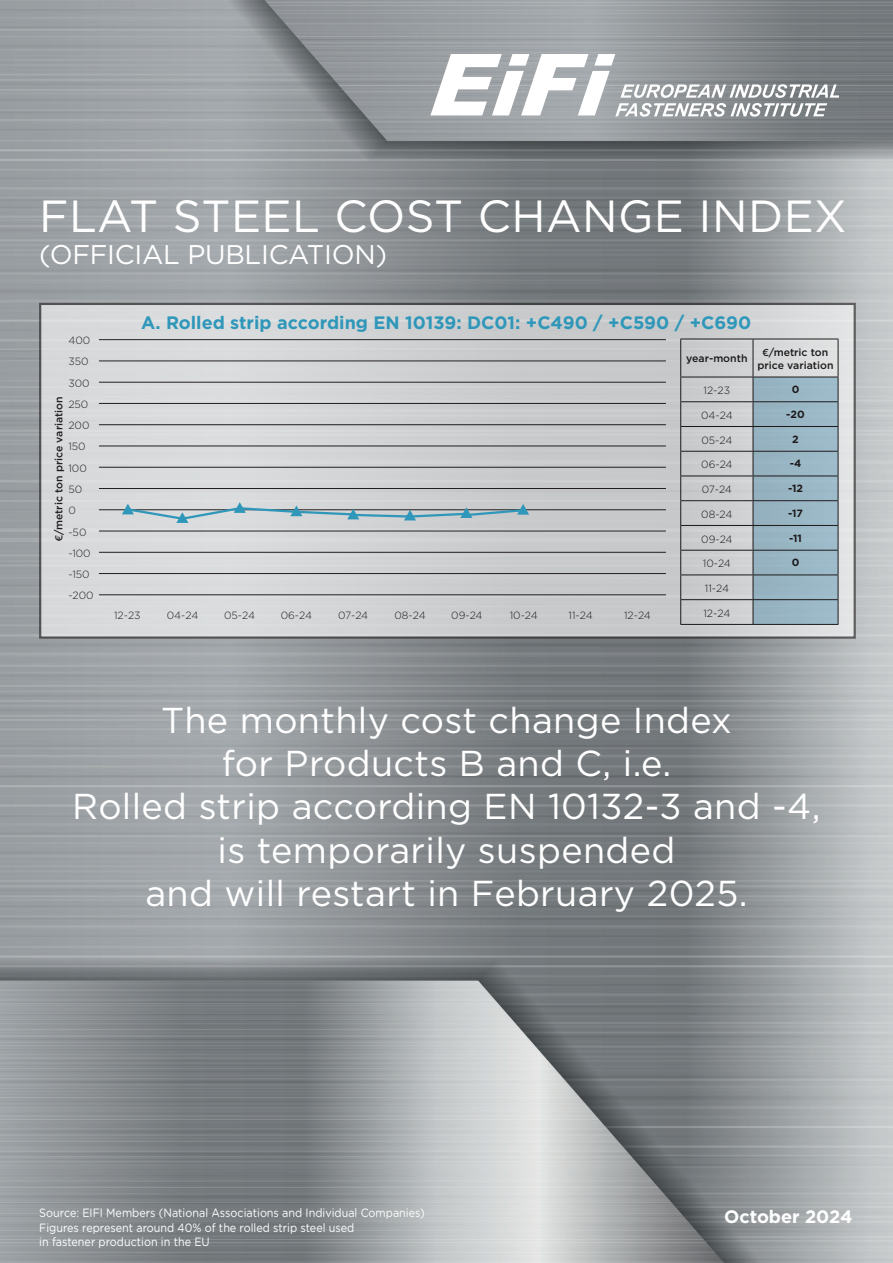
<style>
.page{position:relative;width:893px;height:1263px;background:#fff}
.page>*{position:absolute;margin:0;border:0;box-sizing:border-box;transform-origin:0 0}
.t1{font:45px "Gotham";letter-spacing:.01em;color:#fff}
.t2{font:36px/43.2px "Gotham";letter-spacing:.01em;color:#fff;text-align:center}
.t3{font:27px "Gotham";letter-spacing:-.01em;color:#fff}
.t4{font:700 18px "Gotham";color:#2f97b9}
.t5{font:700 18px "Gotham";color:#fff}
.t6{font:12px/14.4px "Gotham";color:#fff;scale:.9 1}
.t7{font:300 10.5px/21.3px "Gotham";color:#231f20}
.t8{font:500 10.5px/12.6px "Gotham";color:#231f20;text-align:center}
.t9{font:700 10.5px "Gotham";color:#231f20}
.s1{font-family:"Futura PT"}
</style>
<div class="page">
<img style="left:0;top:0;width:893px;height:1263px">
<svg style="left:39px;top:303px;width:817px;height:336px;background:#cccecf"></svg>
<hr style="left:680px;top:339px;width:73px;height:1px;background:#231f20">
<hr style="left:680px;top:339px;width:1px;height:38px;background:#231f20">
<hr style="left:753px;top:339px;width:85px;height:1px;background:#231f20">
<hr style="left:753px;top:339px;width:1px;height:38px;background:#231f20">
<hr style="left:838px;top:339px;width:1px;height:38px;background:#231f20">
<hr style="left:680px;top:377px;width:73px;height:1px;background:#231f20">
<hr style="left:680px;top:401px;width:73px;height:1px;background:#231f20">
<hr style="left:680px;top:426px;width:73px;height:1px;background:#231f20">
<hr style="left:680px;top:451px;width:73px;height:1px;background:#231f20">
<hr style="left:680px;top:476px;width:73px;height:1px;background:#231f20">
<hr style="left:680px;top:500px;width:73px;height:1px;background:#231f20">
<hr style="left:680px;top:525px;width:73px;height:1px;background:#231f20">
<hr style="left:680px;top:550px;width:73px;height:1px;background:#231f20">
<hr style="left:680px;top:574px;width:73px;height:1px;background:#231f20">
<hr style="left:680px;top:599px;width:73px;height:1px;background:#231f20">
<svg style="left:680px;top:377px;width:1px;height:247px"></svg>
<svg style="left:753px;top:377px;width:86px;height:247px;background:#92adbb"></svg>
<hr style="left:680px;top:624px;width:73px;height:1px;background:#231f20">
<hr style="left:753px;top:624px;width:85px;height:1px;background:#231f20">
<hr style="left:99px;top:339px;width:567px;height:1px;background:#231f20">
<hr style="left:99px;top:361px;width:567px;height:1px;background:#231f20">
<hr style="left:99px;top:382px;width:567px;height:1px;background:#231f20">
<hr style="left:99px;top:403px;width:567px;height:1px;background:#231f20">
<hr style="left:99px;top:424px;width:567px;height:1px;background:#231f20">
<hr style="left:99px;top:446px;width:567px;height:1px;background:#231f20">
<hr style="left:99px;top:467px;width:567px;height:1px;background:#231f20">
<hr style="left:99px;top:488px;width:567px;height:1px;background:#231f20">
<hr style="left:99px;top:509px;width:567px;height:1px;background:#231f20">
<hr style="left:99px;top:531px;width:567px;height:1px;background:#231f20">
<hr style="left:99px;top:552px;width:567px;height:1px;background:#231f20">
<hr style="left:99px;top:573px;width:567px;height:1px;background:#231f20">
<hr style="left:99px;top:594px;width:567px;height:1px;background:#231f20">
<svg style="left:430px;top:54px;width:409px;height:62px"></svg>
<svg style="left:122px;top:502px;width:407px;height:21px;background:#b3c4ca"></svg>
<h1 class="t1" style="left:39px;top:187px;width:809px">FLAT STEEL COST CHANGE INDEX</h1>
<h3 class="t3" style="left:39px;top:237px;width:350px">(OFFICIAL PUBLICATION)</h3>
<p class="t7" style="left:68px;top:330px;width:27px">400<br>350<br>300<br>250<br>200<br>150<br>100<br>50<br>0 -50 -100 -150 -200</p>
<p class="t8" style="left:52px;top:541px;width:146px;rotate:-90deg"><span class="s1">€</span>/metric ton price variation</p>
<h3 class="t4" style="left:141px;top:311px;width:612px">A. Rolled strip according EN 10139: DC01: +C490 / +C590 / +C690</h3>
<p class="t7" style="left:114px;top:605px;width:28px">12-23</p>
<p class="t7" style="left:167px;top:605px;width:33px">04-24</p>
<p class="t7" style="left:224px;top:605px;width:32px">05-24</p>
<p class="t7" style="left:281px;top:605px;width:33px">06-24</p>
<p class="t7" style="left:338px;top:605px;width:32px">07-24</p>
<p class="t7" style="left:394px;top:605px;width:33px">08-24</p>
<p class="t7" style="left:451px;top:605px;width:33px">09-24</p>
<p class="t7" style="left:510px;top:605px;width:30px">10-24</p>
<p class="t7" style="left:569px;top:605px;width:26px">11-24</p>
<p class="t7" style="left:624px;top:605px;width:28px">12-24</p>
<p class="t8" style="left:686px;top:352px;width:63px">year-month</p>
<p class="t8" style="left:757px;top:346px;width:78px"><span class="s1">€</span>/metric ton price variation</p>
<p class="t7" style="left:704px;top:380px;width:28px">12-23</p>
<p class="t9" style="left:792px;top:382px;width:9px">0</p>
<p class="t7" style="left:701px;top:404px;width:33px">04-24</p>
<p class="t9" style="left:786px;top:407px;width:20px">-20</p>
<p class="t7" style="left:701px;top:429px;width:32px">05-24</p>
<p class="t9" style="left:792px;top:432px;width:8px">2</p>
<p class="t7" style="left:701px;top:454px;width:33px">06-24</p>
<p class="t9" style="left:790px;top:457px;width:13px">-4</p>
<p class="t7" style="left:702px;top:479px;width:32px">07-24</p>
<p class="t9" style="left:788px;top:481px;width:16px">-12</p>
<p class="t7" style="left:701px;top:503px;width:33px">08-24</p>
<p class="t9" style="left:788px;top:506px;width:16px">-17</p>
<p class="t7" style="left:701px;top:528px;width:33px">09-24</p>
<p class="t9" style="left:789px;top:531px;width:14px">-11</p>
<p class="t7" style="left:703px;top:553px;width:30px">10-24</p>
<p class="t9" style="left:792px;top:556px;width:9px">0</p>
<p class="t7" style="left:705px;top:577px;width:26px">11-24</p>
<p class="t7" style="left:703px;top:602px;width:28px">12-24</p>
<h2 class="t2" style="left:72px;top:698px;width:750px">The monthly cost change Index<br>for Products B and C, i.e.<br>Rolled strip according EN 10132-3 and -4, is temporarily suspended<br>and will restart in February 2025.</h2>
<p class="t6" style="left:39px;top:1205px;width:430px">Source: EIFI Members (National Associations and Individual Companies)<br>Figures represent around 40% of the rolled strip steel used<br>in fastener production in the EU</p>
<h3 class="t5" style="left:724px;top:1205px;width:130px">October 2024</h3>
</div>
